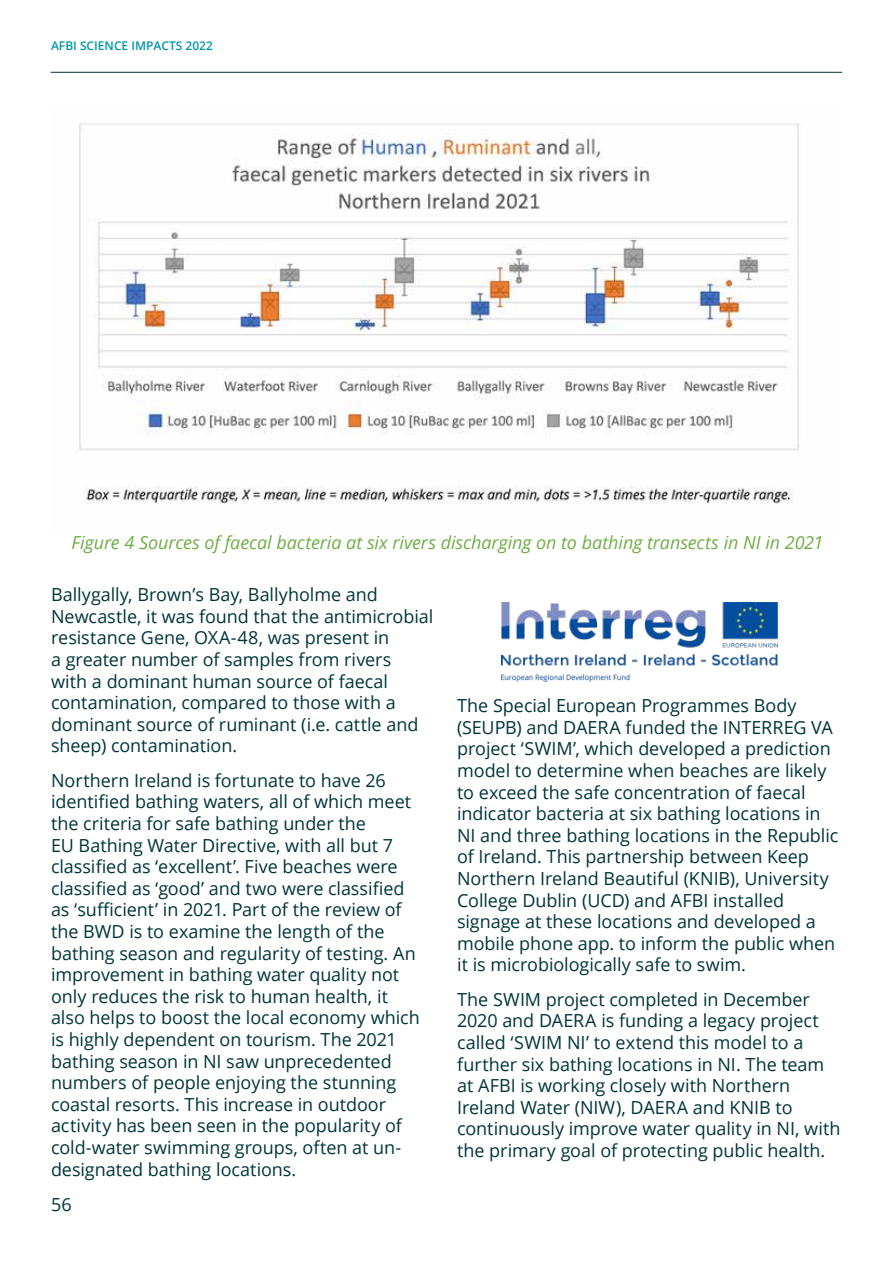
<style>
.page{position:relative;width:893px;height:1263px;background:#fff}
.page>*{position:absolute;margin:0;border:0;box-sizing:border-box;transform-origin:0 0}
.t1{font:18px/21.6px "Open Sans";letter-spacing:-.005em;color:#00353b}
.t2{font:italic 18px "Open Sans";letter-spacing:-.005em;color:#70ad47}
.t3{font:600 12px "Open Sans";color:#0097a5}
</style>
<div class="page">
<hr style="left:51px;top:72px;width:791px;height:1px;background:#00353b">
<img style="left:79px;top:123px;width:721px;height:381px">
<img style="left:502px;top:602px;width:276px;height:80px">
<p class="t3" style="left:51px;top:37px;width:163px">AFBI SCIENCE IMPACTS 2022</p>
<p class="t2" style="left:72px;top:530px;width:753px">Figure 4 Sources of faecal bacteria at six rivers discharging on to bathing transects in NI in 2021</p>
<p class="t1" style="left:51px;top:583px;width:384px">Ballygally, Brown’s Bay, Ballyholme and Newcastle, it was found that the antimicrobial resistance Gene, OXA-48, was present in<br>a greater number of samples from rivers<br>with a dominant human source of faecal contamination, compared to those with a dominant source of ruminant (i.e. cattle and sheep) contamination.</p>
<p class="t1" style="left:51px;top:769px;width:370px">Northern Ireland is fortunate to have 26 identified bathing waters, all of which meet the criteria for safe bathing under the<br>EU Bathing Water Directive, with all but 7 classified as ‘excellent’. Five beaches were classified as ‘good’ and two were classified as ‘sufficient’ in 2021. Part of the review of the BWD is to examine the length of the bathing season and regularity of testing. An improvement in bathing water quality not only reduces the risk to human health, it also helps to boost the local economy which is highly dependent on tourism. The 2021 bathing season in NI saw unprecedented numbers of people enjoying the stunning coastal resorts. This increase in outdoor activity has been seen in the popularity of cold-water swimming groups, often at un&shy;designated bathing locations.</p>
<p class="t1" style="left:51px;top:1193px;width:22px">56</p>
<p class="t1" style="left:457px;top:694px;width:383px">The Special European Programmes Body (SEUPB) and DAERA funded the INTERREG VA project ‘SWIM’, which developed a prediction model to determine when beaches are likely to exceed the safe concentration of faecal indicator bacteria at six bathing locations in NI and three bathing locations in the Republic of Ireland. This partnership between Keep Northern Ireland Beautiful (KNIB), University College Dublin (UCD) and AFBI installed signage at these locations and developed a mobile phone app. to inform the public when it is microbiologically safe to swim.</p>
<p class="t1" style="left:457px;top:988px;width:385px">The SWIM project completed in December 2020 and DAERA is funding a legacy project called ‘SWIM NI’ to extend this model to a further six bathing locations in NI. The team at AFBI is working closely with Northern Ireland Water (NIW), DAERA and KNIB to continuously improve water quality in NI, with the primary goal of protecting public health.</p>
</div>
